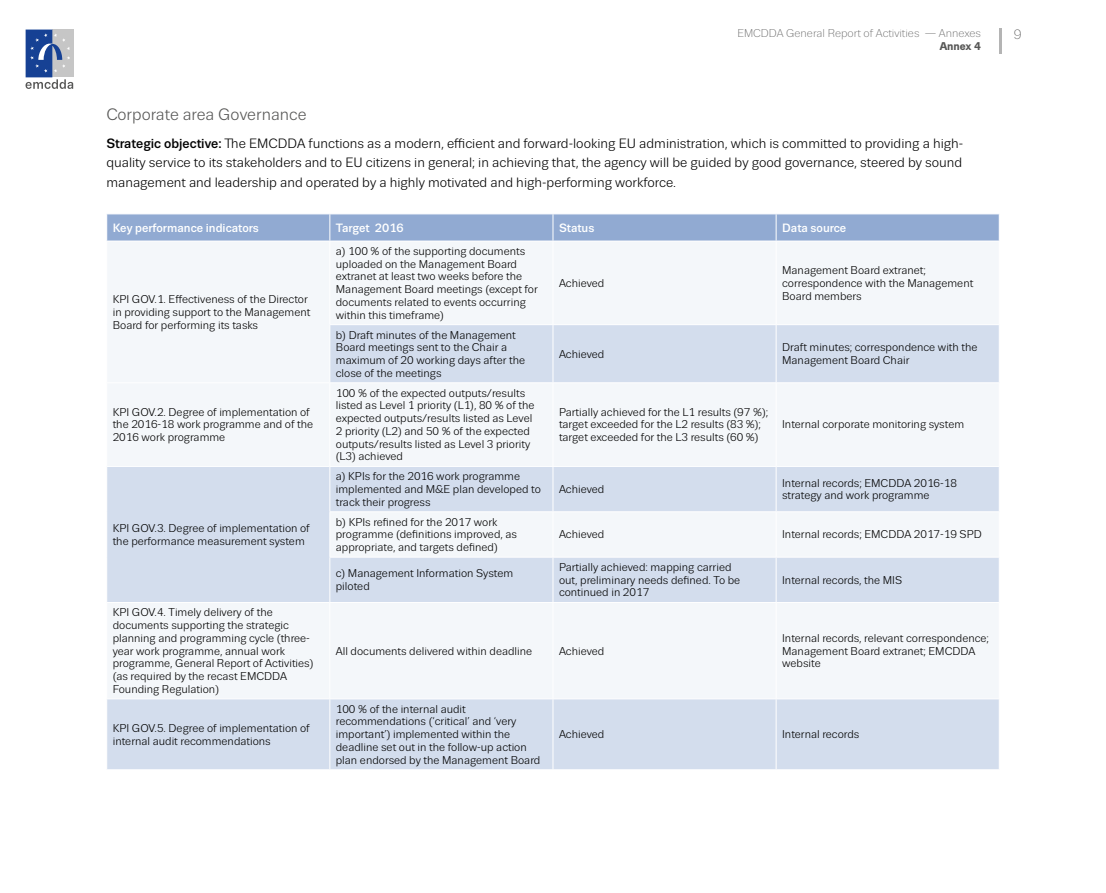
<style>
.page{position:relative;width:1106px;height:893px;background:#fff}
.page>*{position:absolute;margin:0;border:0;box-sizing:border-box;transform-origin:0 0}
.t1{font:16.5px "Trivia Sans";color:#575756}
.t2{font:13.5px/19.5px "Trivia Sans";color:#000;text-align:justify}
.t3{font:300 13.5px "Trivia Sans";color:#5a5a5a}
.t4{font:500 12px "Trivia Sans";color:#fff}
.t5{font:11.25px/12.8px "Trivia Sans";color:#000}
.t6{font:300 11.25px "Trivia Sans";color:#5a5a5a}
.t7{font:700 11.25px "Trivia Sans";color:#575756}
.s1{font-weight:500}
</style>
<div class="page">
<hr style="left:999px;top:29px;width:2px;height:25px;background:#b4b4b4">
<div style="left:52px;top:30px;width:22px;height:47px;background:#c6c6c6"></div>
<svg style="left:26px;top:30px;width:47px;height:59px"></svg>
<div style="left:108px;top:242px;width:890px;height:83px;background:#f4f7fa"></div>
<svg style="left:107px;top:325px;width:891px;height:444px;fill:#f4f7fa"></svg>
<hr style="left:329px;top:241px;width:1px;height:83px;background:#fff">
<hr style="left:552px;top:241px;width:1px;height:83px;background:#fff">
<hr style="left:775px;top:241px;width:1px;height:83px;background:#fff">
<hr style="left:329px;top:324px;width:224px;height:1px;background:#fff">
<hr style="left:329px;top:325px;width:1px;height:57px;background:#fff">
<hr style="left:553px;top:324px;width:223px;height:1px;background:#fff">
<hr style="left:552px;top:325px;width:1px;height:57px;background:#fff">
<hr style="left:776px;top:324px;width:223px;height:1px;background:#fff">
<hr style="left:775px;top:325px;width:1px;height:57px;background:#fff">
<hr style="left:106px;top:382px;width:224px;height:1px;background:#fff">
<hr style="left:330px;top:382px;width:223px;height:1px;background:#fff">
<hr style="left:329px;top:383px;width:1px;height:83px;background:#fff">
<hr style="left:553px;top:382px;width:223px;height:1px;background:#fff">
<hr style="left:552px;top:383px;width:1px;height:83px;background:#fff">
<hr style="left:776px;top:382px;width:223px;height:1px;background:#fff">
<hr style="left:775px;top:383px;width:1px;height:83px;background:#fff">
<hr style="left:106px;top:466px;width:224px;height:1px;background:#fff">
<hr style="left:330px;top:466px;width:223px;height:1px;background:#fff">
<hr style="left:329px;top:467px;width:1px;height:44px;background:#fff">
<hr style="left:553px;top:466px;width:223px;height:1px;background:#fff">
<hr style="left:552px;top:467px;width:1px;height:44px;background:#fff">
<hr style="left:776px;top:466px;width:223px;height:1px;background:#fff">
<hr style="left:775px;top:467px;width:1px;height:44px;background:#fff">
<hr style="left:329px;top:511px;width:224px;height:1px;background:#fff">
<hr style="left:329px;top:512px;width:1px;height:45px;background:#fff">
<hr style="left:553px;top:511px;width:223px;height:1px;background:#fff">
<hr style="left:552px;top:512px;width:1px;height:45px;background:#fff">
<hr style="left:776px;top:511px;width:223px;height:1px;background:#fff">
<hr style="left:775px;top:512px;width:1px;height:45px;background:#fff">
<hr style="left:329px;top:557px;width:224px;height:1px;background:#fff">
<hr style="left:329px;top:557px;width:1px;height:45px;background:#fff">
<hr style="left:553px;top:557px;width:223px;height:1px;background:#fff">
<hr style="left:552px;top:557px;width:1px;height:45px;background:#fff">
<hr style="left:776px;top:557px;width:223px;height:1px;background:#fff">
<hr style="left:775px;top:557px;width:1px;height:45px;background:#fff">
<svg style="left:106px;top:214px;width:893px;height:27px;background:#94add3"></svg>
<hr style="left:106px;top:602px;width:224px;height:1px;background:#fff">
<hr style="left:330px;top:602px;width:223px;height:1px;background:#fff">
<hr style="left:329px;top:603px;width:1px;height:95px;background:#fff">
<hr style="left:553px;top:602px;width:223px;height:1px;background:#fff">
<hr style="left:552px;top:603px;width:1px;height:95px;background:#fff">
<hr style="left:776px;top:602px;width:223px;height:1px;background:#fff">
<hr style="left:775px;top:603px;width:1px;height:95px;background:#fff">
<hr style="left:106px;top:698px;width:224px;height:1px;background:#fff">
<hr style="left:330px;top:698px;width:223px;height:1px;background:#fff">
<hr style="left:329px;top:699px;width:1px;height:70px;background:#fff">
<hr style="left:553px;top:698px;width:223px;height:1px;background:#fff">
<hr style="left:552px;top:699px;width:1px;height:70px;background:#fff">
<hr style="left:776px;top:698px;width:223px;height:1px;background:#fff">
<hr style="left:775px;top:699px;width:1px;height:70px;background:#fff">
<p class="t6" style="left:737px;top:27px;width:245px">EMCDDA General Report of Activities — Annexes</p>
<p class="t7" style="left:939px;top:40px;width:43px">Annex 4</p>
<h1 class="t1" style="left:106px;top:105px;width:202px">Corporate area Governance</h1>
<p class="t2" style="left:106px;top:133px;width:858px"><span class="s1">Strategic objective:</span> The EMCDDA functions as a modern, efficient and forward-looking EU administration, which is committed to providing a high&shy;quality service to its stakeholders and to EU citizens in general; in achieving that, the agency will be guided by good governance, steered by sound management and leadership and operated by a highly motivated and high-performing workforce.</p>
<p class="t4" style="left:113px;top:221px;width:148px">Key performance indicators</p>
<p class="t4" style="left:336px;top:221px;width:69px">Target 2016</p>
<p class="t4" style="left:559px;top:221px;width:37px">Status</p>
<p class="t4" style="left:782px;top:221px;width:66px">Data source</p>
<p class="t5" style="left:113px;top:293px;width:199px">KPI GOV.1. Effectiveness of the Director in providing support to the Management<br>Board for performing its tasks</p>
<p class="t5" style="left:113px;top:406px;width:202px">KPI GOV.2. Degree of implementation of the 2016-18 work programme and of the<br>2016 work programme</p>
<p class="t5" style="left:113px;top:522px;width:199px">KPI GOV.3. Degree of implementation of the performance measurement system</p>
<p class="t5" style="left:113px;top:606px;width:202px">KPI GOV.4. Timely delivery of the documents supporting the strategic planning and programming cycle (three&shy;year work programme, annual work programme, General Report of Activities) (as required by the recast EMCDDA Founding Regulation)</p>
<p class="t5" style="left:113px;top:722px;width:199px">KPI GOV.5. Degree of implementation of internal audit recommendations</p>
<p class="t5" style="left:336px;top:245px;width:203px">a) 100 % of the supporting documents uploaded on the Management Board extranet at least two weeks before the Management Board meetings (except for documents related to events occurring within this timeframe)</p>
<p class="t5" style="left:336px;top:328px;width:191px">b) Draft minutes of the Management<br>Board meetings sent to the Chair a maximum of 20 working days after the close of the meetings</p>
<p class="t5" style="left:336px;top:387px;width:200px">100 % of the expected outputs/results listed as Level 1 priority (L1), 80 % of the expected outputs/results listed as Level 2 priority (L2) and 50 % of the expected outputs/results listed as Level 3 priority (L3) achieved</p>
<p class="t5" style="left:336px;top:470px;width:206px">a) KPIs for the 2016 work programme implemented and M&amp;E plan developed to track their progress</p>
<p class="t5" style="left:336px;top:515px;width:183px">b) KPIs refined for the 2017 work programme (definitions improved, as appropriate, and targets defined)</p>
<p class="t5" style="left:559px;top:277px;width:47px">Achieved</p>
<p class="t5" style="left:782px;top:264px;width:193px">Management Board extranet; correspondence with the Management<br>Board members</p>
<p class="t5" style="left:559px;top:348px;width:47px">Achieved</p>
<p class="t5" style="left:782px;top:341px;width:197px">Draft minutes; correspondence with the<br>Management Board Chair</p>
<p class="t5" style="left:559px;top:406px;width:211px">Partially achieved for the L1 results (97 %); target exceeded for the L2 results (83 %); target exceeded for the L3 results (60 %)</p>
<p class="t5" style="left:782px;top:418px;width:184px">Internal corporate monitoring system</p>
<p class="t5" style="left:559px;top:483px;width:47px">Achieved</p>
<p class="t5" style="left:782px;top:477px;width:176px">Internal records; EMCDDA 2016-18 strategy and work programme</p>
<p class="t5" style="left:559px;top:528px;width:47px">Achieved</p>
<p class="t5" style="left:782px;top:528px;width:201px">Internal records; EMCDDA 2017-19 SPD</p>
<p class="t5" style="left:336px;top:567px;width:179px">c) Management Information System piloted</p>
<p class="t5" style="left:559px;top:561px;width:183px">Partially achieved: mapping carried out, preliminary needs defined. To be continued in 2017</p>
<p class="t5" style="left:336px;top:644px;width:198px">All documents delivered within deadline</p>
<p class="t5" style="left:559px;top:644px;width:47px">Achieved</p>
<p class="t5" style="left:782px;top:574px;width:121px">Internal records, the MIS</p>
<p class="t5" style="left:782px;top:632px;width:208px">Internal records, relevant correspondence;<br>Management Board extranet; EMCDDA website</p>
<p class="t5" style="left:336px;top:703px;width:206px">100 % of the internal audit recommendations (‘critical’ and ‘very important’) implemented within the deadline set out in the follow-up action plan endorsed by the Management Board</p>
<p class="t5" style="left:559px;top:728px;width:47px">Achieved</p>
<p class="t5" style="left:782px;top:728px;width:79px">Internal records</p>
<p class="t3" style="left:1013px;top:27px;width:9px">9</p>
</div>
